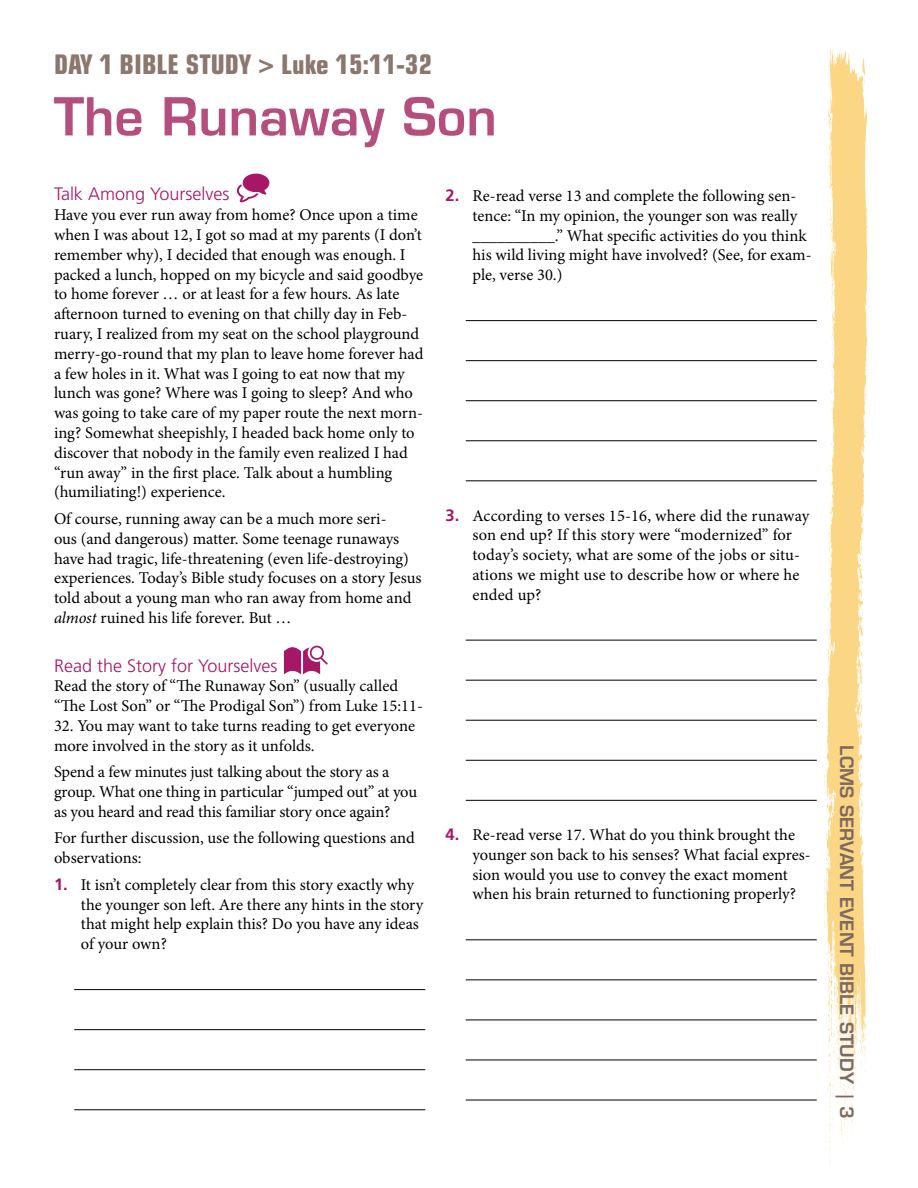
<style>
.page{position:relative;width:918px;height:1188px;background:#fff}
.page>*{position:absolute;margin:0;border:0;box-sizing:border-box;transform-origin:0 0}
.t1{font:600 51px "Eurostile LT Std";color:#b54e7c}
.t2{font:700 condensed 27px "Eurostile LT Std";color:#8b776e}
.t3{font:300 18px "Frutiger LT Std";color:#a81667}
.t4{font:600 18px "Eurostile LT Std";color:#7e6960}
.t5{font:16.5px/19.8px "Minion Pro";letter-spacing:-.005em;color:#000}
.s1{font-style:italic}
.s2{font-family:"Frutiger LT Std";font-weight:700;color:#a81667}
</style>
<div class="page">
<svg style="left:824px;top:36px;width:45px;height:1132px;fill:#fbd785"></svg>
<hr style="left:74px;top:989px;width:351px;height:1px;background:#000">
<hr style="left:74px;top:1029px;width:351px;height:1px;background:#000">
<hr style="left:74px;top:1069px;width:351px;height:1px;background:#000">
<hr style="left:74px;top:1109px;width:351px;height:1px;background:#000">
<svg style="left:237px;top:174px;width:32px;height:28px"></svg>
<svg style="left:284px;top:646px;width:44px;height:28px"></svg>
<hr style="left:466px;top:320px;width:351px;height:1px;background:#000">
<hr style="left:466px;top:360px;width:351px;height:1px;background:#000">
<hr style="left:466px;top:400px;width:351px;height:1px;background:#000">
<hr style="left:466px;top:440px;width:351px;height:1px;background:#000">
<hr style="left:466px;top:480px;width:351px;height:1px;background:#000">
<hr style="left:466px;top:640px;width:351px;height:1px;background:#000">
<hr style="left:466px;top:680px;width:351px;height:1px;background:#000">
<hr style="left:466px;top:720px;width:351px;height:1px;background:#000">
<hr style="left:466px;top:760px;width:351px;height:1px;background:#000">
<hr style="left:466px;top:800px;width:351px;height:1px;background:#000">
<hr style="left:466px;top:939px;width:351px;height:1px;background:#000">
<hr style="left:466px;top:979px;width:351px;height:1px;background:#000">
<hr style="left:466px;top:1020px;width:351px;height:1px;background:#000">
<hr style="left:466px;top:1060px;width:351px;height:1px;background:#000">
<hr style="left:466px;top:1100px;width:351px;height:1px;background:#000">
<h2 class="t2" style="left:54px;top:48px;width:380px">DAY 1 BIBLE STUDY &gt; LUKE 15:11-32</h2>
<h1 class="t1" style="left:54px;top:85px;width:444px">The Runaway Son</h1>
<p class="t3" style="left:54px;top:184px;width:177px">Talk Among Yourselves</p>
<p class="t5" style="left:54px;top:205px;width:371px">Have you ever run away from home? Once upon a time when I was about 12, I got so mad at my parents (I don’t remember why), I decided that enough was enough. I packed a lunch, hopped on my bicycle and said goodbye to home forever … or at least for a few hours. As late afternoon turned to evening on that chilly day in Feb&shy;ruary, I realized from my seat on the school playground merry-go-round that my plan to leave home forever had a few holes in it. What was I going to eat now that my lunch was gone? Where was I going to sleep? And who was going to take care of my paper route the next morn&shy;ing? Somewhat sheepishly, I headed back home only to discover that nobody in the family even realized I had “run away” in the first place. Talk about a humbling (humiliating!) experience.</p>
<p class="t5" style="left:54px;top:509px;width:369px">Of course, running away can be a much more seri-<br>ous (and dangerous) matter. Some teenage runaways have had tragic, life-threatening (even life-destroying) experiences. Today’s Bible study focuses on a story Jesus told about a young man who ran away from home and <span class="s1">almost</span> ruined his life forever. But …</p>
<p class="t3" style="left:54px;top:655px;width:225px">Read the Story for Yourselves</p>
<p class="t5" style="left:54px;top:676px;width:370px">Read the story of “The Runaway Son” (usually called “The Lost Son” or “The Prodigal Son”) from Luke 15:11-</p>
<p class="t5" style="left:54px;top:716px;width:363px">32. You may want to take turns reading to get everyone more involved in the story as it unfolds.</p>
<p class="t5" style="left:54px;top:762px;width:365px">Spend a few minutes just talking about the story as a group. What one thing in particular “jumped out” at you as you heard and read this familiar story once again?</p>
<p class="t5" style="left:54px;top:828px;width:362px">For further discussion, use the following questions and observations:</p>
<p class="t5" style="left:81px;top:875px;width:344px;text-indent:-27px"><span class="s2">1.</span> It isn’t completely clear from this story exactly why the younger son left. Are there any hints in the story that might help explain this? Do you have any ideas of your own?</p>
<p class="t5" style="left:472px;top:186px;width:341px;text-indent:-27px"><span class="s2">2.</span> Re-read verse 13 and complete the following sen&shy;tence: “In my opinion, the younger son was really __________.” What specific activities do you think his wild living might have involved? (See, for exam&shy;ple, verse 30.)</p>
<p class="t5" style="left:472px;top:505px;width:338px;text-indent:-27px"><span class="s2">3.</span> According to verses 15-16, where did the runaway son end up? If this story were “modernized” for today’s society, what are some of the jobs or situ&shy;ations we might use to describe how or where he ended up?</p>
<p class="t5" style="left:472px;top:825px;width:340px;text-indent:-27px"><span class="s2">4.</span> Re-read verse 17. What do you think brought the younger son back to his senses? What facial expres&shy;sion would you use to convey the exact moment when his brain returned to functioning properly?</p>
<p class="t4" style="left:858px;top:745px;width:375px;rotate:90deg">LCMS Servant Event bible Study | 3</p>
</div>
